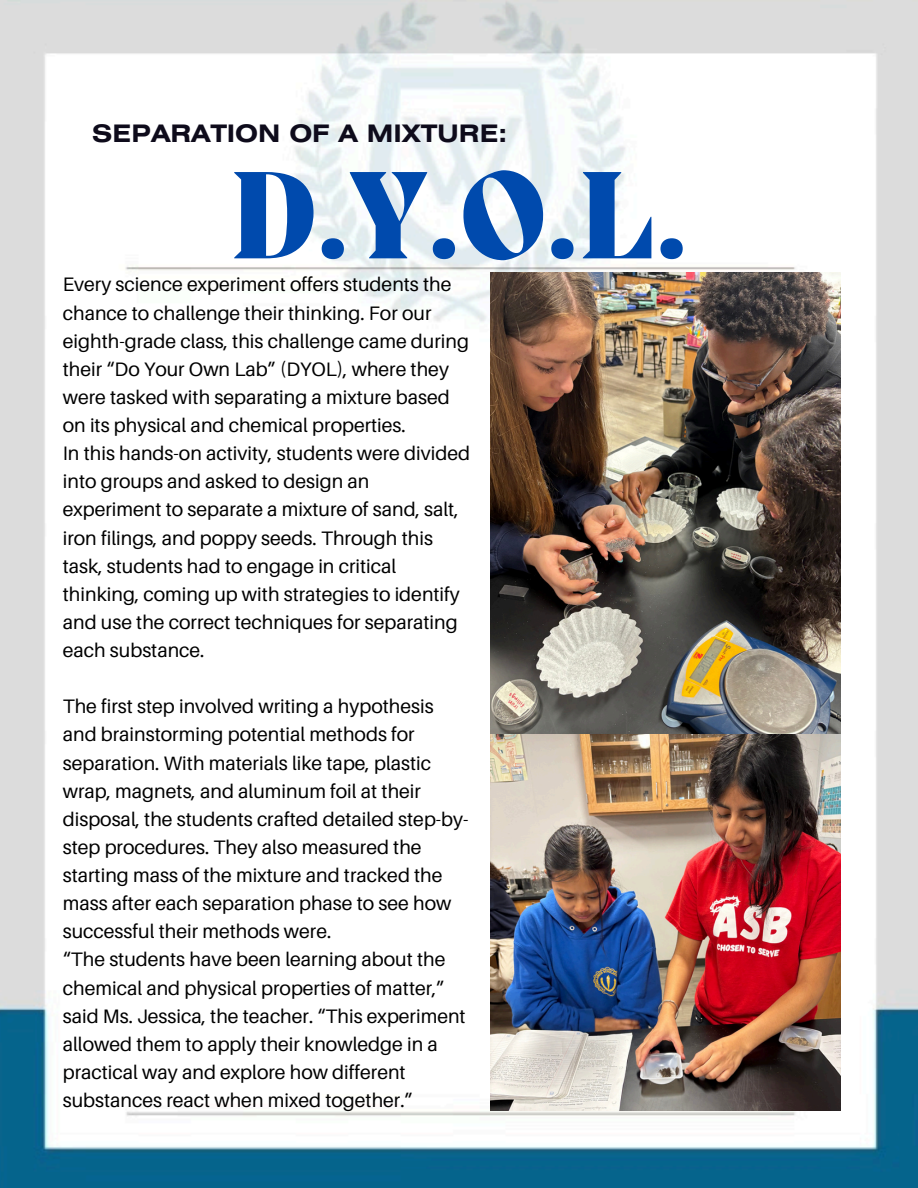
<style>
.page{position:relative;width:918px;height:1188px;background:#fff}
.page>*{position:absolute;margin:0;border:0;box-sizing:border-box;transform-origin:0 0}
.t1{font:800 127.8px "Migra";color:#004aad}
.t2{font:700 24.15px "Helios Ext";color:#0e0b1b}
.t3{font:19.5px/28.2px "Aileron";color:#000}
</style>
<div class="page">
<img style="left:0;top:0;width:918px;height:1188px">
<img style="left:490px;top:273px;width:350px;height:462px">
<img style="left:490px;top:735px;width:350px;height:376px">
<p class="t2" style="left:92px;top:124px;width:417px">SEPARATION OF A MIXTURE:</p>
<p class="t1" style="left:230px;top:155px;width:459px">D.Y.O.L.</p>
<h2 class="t3" style="left:63px;top:270px;width:408px">Every science experiment offers students the chance to challenge their thinking. For our eighth-grade class, this challenge came during their “Do Your Own Lab” (DYOL), where they were tasked with separating a mixture based on its physical and chemical properties.</h2>
<h1 class="t3" style="left:63px;top:439px;width:409px">In this hands-on activity, students were divided into groups and asked to design an experiment to separate a mixture of sand, salt, iron filings, and poppy seeds. Through this task, students had to engage in critical thinking, coming up with strategies to identify and use the correct techniques for separating each substance.</h1>
<p class="t3" style="left:63px;top:692px;width:407px">The first step involved writing a hypothesis and brainstorming potential methods for separation. With materials like tape, plastic wrap, magnets, and aluminum foil at their disposal, the students crafted detailed step-by&shy;step procedures. They also measured the starting mass of the mixture and tracked the mass after each separation phase to see how successful their methods were.</p>
<p class="t3" style="left:63px;top:945px;width:404px">“The students have been learning about the chemical and physical properties of matter,” said Ms. Jessica, the teacher. “This experiment allowed them to apply their knowledge in a practical way and explore how different substances react when mixed together.”</p>
</div>
